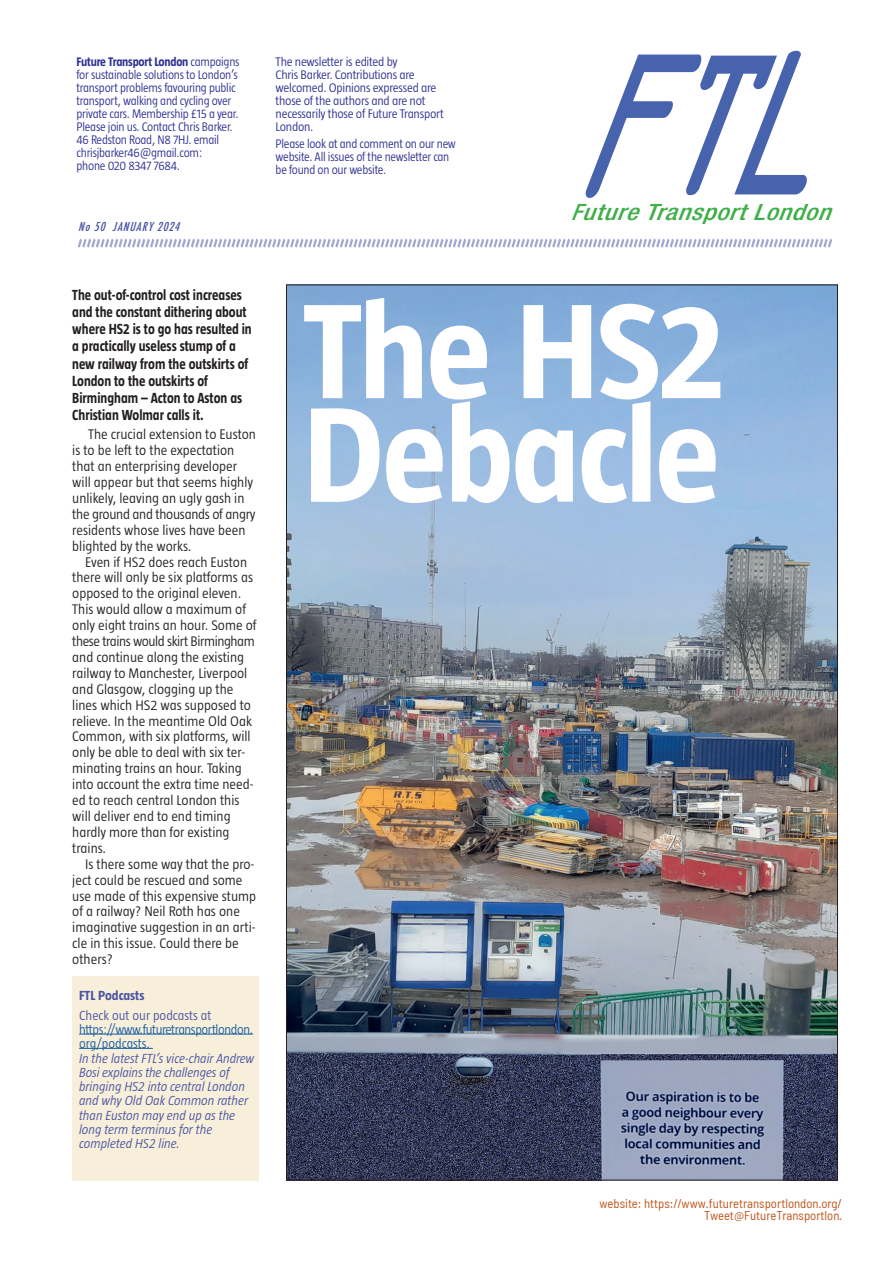
<style>
.page{position:relative;width:893px;height:1263px;background:#fff}
.page>*{position:absolute;margin:0;border:0;box-sizing:border-box;transform-origin:0 0}
.t1{font:italic 175.5px "OCR A Regular";color:#4863ae;scale:.75 1}
.t2{font:700 138px/103.5px "Taz";letter-spacing:-.02em;color:#fff}
.t3{font:italic 500 condensed 22.5px "Helvetica Neue";color:#40ae49;scale:1.16 1}
.t4{font:italic 500 condensed 22.5px "Helvetica Neue";color:#40ae49}
.t5{font:700 15px/17.2px "Taz";color:#231f20;scale:.9 1}
.t6{font:300 14.25px/15.9px "Taz";color:#231f20}
.t7{font:italic 300 13.5px/14.2px "Taz";color:#4954a3}
.t8{font:300 13.5px/14.2px "Taz";letter-spacing:-.03em;color:#175d9e}
.t9{font:300 13.5px "Taz";color:#4954a3}
.t10{font:700 13.5px "Taz";color:#4954a3}
.t11{font:300 12.75px/13px "Taz";letter-spacing:-.02em;color:#2e3092;scale:.96 1}
.t12{font:300 12.75px/13px "Taz";letter-spacing:-.02em;color:#2e3092}
.t13{font:semi-condensed 12.75px/12px "Barlow";color:#be5316;text-align:right}
.t14{font:italic 500 condensed 12px "Futura";color:#4954a3}
.s1{font-weight:700}
</style>
<div class="page">
<svg style="left:78px;top:239px;width:754px;height:9px"></svg>
<div style="left:72px;top:976px;width:186px;height:204px;background:#f7efda"></div>
<hr style="left:79px;top:1034px;width:174px;height:1px;background:#175d9e">
<hr style="left:79px;top:1048px;width:74px;height:1px;background:#175d9e">
<img style="left:288px;top:287px;width:548px;height:891px">
<p class="t11" style="left:77px;top:55px;width:171px"><span class="s1">Future Transport London</span> campaigns for sustainable solutions to London’s transport problems favouring public transport, walking and cycling over private cars. Membership £15 a year.<br>Please join us. Contact Chris Barker.<br>46 Redston Road, N8 7HJ. email chrisjbarker46@gmail.com:<br>phone 020 8347 7684.</p>
<p class="t12" style="left:276px;top:55px;width:170px">The newsletter is edited by<br>Chris Barker. Contributions are welcomed. Opinions expressed are those of the authors and are not necessarily those of Future Transport<br>London.</p>
<p class="t11" style="left:276px;top:137px;width:189px">Please look at and comment on our new website. All issues of the newsletter can be found on our website.</p>
<p class="t14" style="left:78px;top:219px;width:107px">No50 JANUARY2024</p>
<h1 class="t1" style="left:574px;top:39px;width:417px">FTL</h1>
<h3 class="t3" style="left:582px;top:198px;width:224px">utureTransportLondon</h3>
<h3 class="t4" style="left:571px;top:198px;width:22px">F</h3>
<p class="t5" style="left:72px;top:286px;width:201px">The out-of-control cost increases and the constant dithering about where HS2 is to go has resulted in a practically useless stump of a new railway from the outskirts of<br>London to the outskirts of<br>Birmingham – Acton to Aston as<br>Christian Wolmar calls it.</p>
<p class="t6" style="left:72px;top:427px;width:185px;text-indent:16px">The crucial extension to Euston is to be left to the expectation that an enterprising developer will appear but that seems highly unlikely, leaving an ugly gash in the ground and thousands of angry residents whose lives have been blighted by the works.</p>
<p class="t6" style="left:72px;top:554px;width:186px;text-indent:13px">Even if HS2 does reach Euston there will only be six platforms as opposed to the original eleven.<br>This would allow a maximum of only eight trains an hour. Some of these trains would skirt Birmingham and continue along the existing railway to Manchester, Liverpool and Glasgow, clogging up the lines which HS2 was supposed to relieve. In the meantime Old Oak<br>Common, with six platforms, will only be able to deal with six ter&shy;minating trains an hour. Taking into account the extra time need&shy;ed to reach central London this will deliver end to end timing hardly more than for existing trains.</p>
<p class="t6" style="left:72px;top:856px;width:185px;text-indent:13px">Is there some way that the pro&shy;ject could be rescued and some use made of this expensive stump of a railway? Neil Roth has one imaginative suggestion in an arti&shy;cle in this issue. Could there be others?</p>
<p class="t10" style="left:79px;top:988px;width:67px">FTL Podcasts</p>
<p class="t9" style="left:79px;top:1008px;width:134px">Check out our podcasts at</p>
<p class="t8" style="left:79px;top:1022px;width:176px">https://www.futuretransportlondon. org/podcasts.</p>
<p class="t7" style="left:79px;top:1051px;width:176px">In the latest FTL’s vice-chair Andrew<br>Bosi explains the challenges of bringing HS2 into central London and why Old Oak Common rather than Euston may end up as the long term terminus for the completed HS2 line.</p>
<h2 class="t2" style="left:303px;top:301px;width:424px">The HS2<br>Debacle</h2>
<p class="t13" style="left:600px;top:1197px;width:244px">website: https://www.futuretransportlondon.org/<br>Tweet@FutureTransportlon.</p>
</div>
